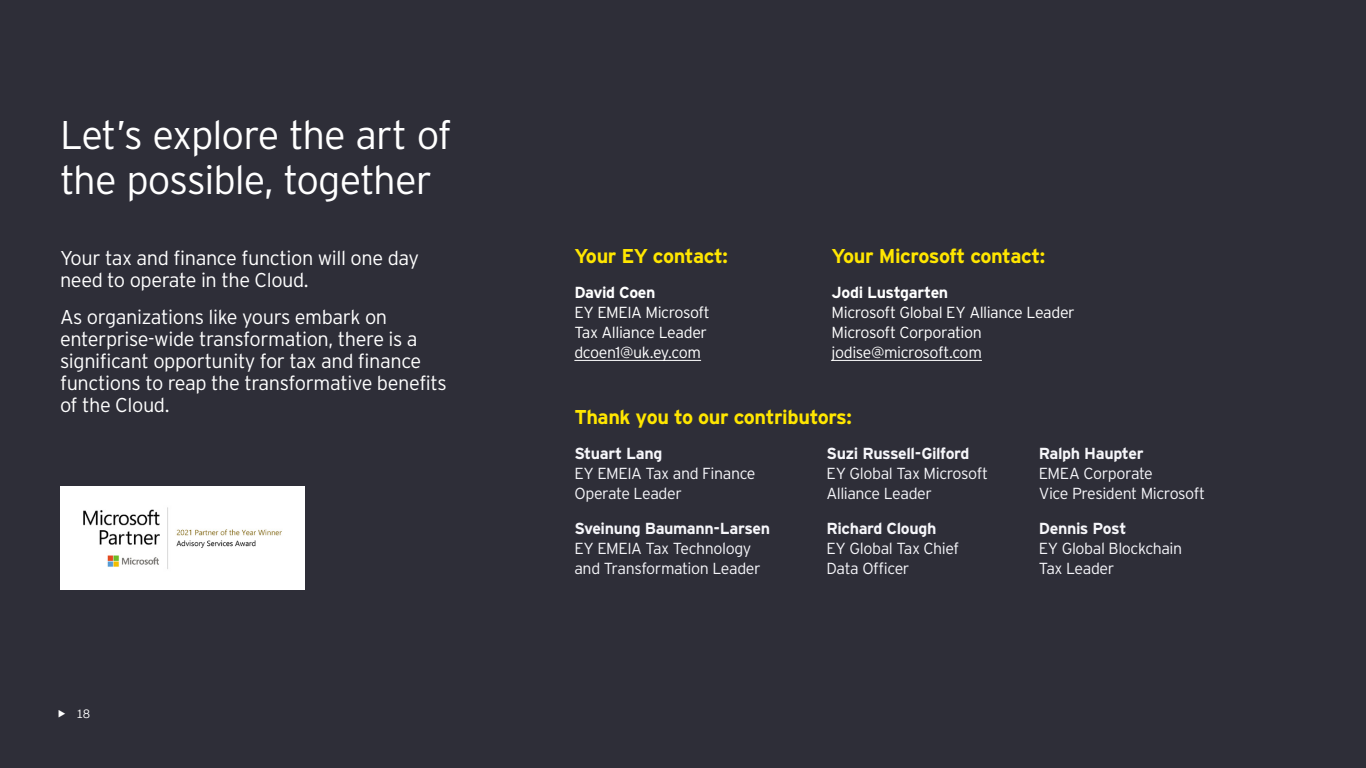
<style>
.page{position:relative;width:1366px;height:768px;background:#2e2e38}
.page>*{position:absolute;margin:0;border:0;box-sizing:border-box;transform-origin:0 0}
.t1{font:300 40px/45px "Interstate";letter-spacing:-.025em;color:#fff}
.t2{font:300 20px/22px "Interstate";letter-spacing:-.02em;color:#fff}
.t3{font:700 20px "Interstate";letter-spacing:-.02em;color:#ffe600}
.t4{font:300 16px/20px "Interstate";letter-spacing:-.03em;color:#f6f6fa}
.t5{font:300 16px/20px "Interstate";letter-spacing:-.03em;color:#fff}
.t6{font:700 16px "Interstate";letter-spacing:-.025em;color:#f6f6fa}
.t7{font:700 16px "Interstate";letter-spacing:-.03em;color:#fff}
.t8{font:300 12px "EY Interstate";color:#fff}
</style>
<div class="page">
<img style="left:60px;top:487px;width:245px;height:103px">
<hr style="left:574px;top:360px;width:127px;height:1px;background:#fff">
<hr style="left:832px;top:360px;width:150px;height:1px;background:#fff">
<h1 class="t1" style="left:60px;top:112px;width:394px">Let’s explore the art of the possible, together</h1>
<p class="t2" style="left:60px;top:246px;width:361px">Your tax and finance function will one day need to operate in the Cloud.</p>
<p class="t2" style="left:60px;top:305px;width:388px">As organizations like yours embark on enterprise-wide transformation, there is a significant opportunity for tax and finance functions to reap the transformative benefits of the Cloud.</p>
<p class="t8" style="left:76px;top:705px;width:16px">18</p>
<p class="t3" style="left:574px;top:245px;width:155px">Your EY contact:</p>
<p class="t7" style="left:574px;top:284px;width:83px">David Coen</p>
<p class="t5" style="left:574px;top:303px;width:137px">EY EMEIA Microsoft<br>Tax Alliance Leader dcoen1@uk.ey.com</p>
<p class="t3" style="left:832px;top:245px;width:215px">Your Microsoft contact:</p>
<p class="t7" style="left:832px;top:284px;width:118px">Jodi Lustgarten</p>
<p class="t5" style="left:832px;top:303px;width:245px">Microsoft Global EY Alliance Leader<br>Microsoft Corporation jodise@microsoft.com</p>
<p class="t3" style="left:574px;top:405px;width:279px">Thank you to our contributors:</p>
<p class="t6" style="left:574px;top:444px;width:90px">Stuart Lang</p>
<p class="t4" style="left:574px;top:463px;width:183px">EY EMEIA Tax and Finance<br>Operate Leader</p>
<p class="t6" style="left:574px;top:519px;width:197px">Sveinung Baumann-Larsen</p>
<p class="t4" style="left:574px;top:538px;width:188px">EY EMEIA Tax Technology and Transformation Leader</p>
<p class="t6" style="left:827px;top:444px;width:145px">Suzi Russell-Gilford</p>
<p class="t4" style="left:827px;top:463px;width:163px">EY Global Tax Microsoft<br>Alliance Leader</p>
<p class="t6" style="left:827px;top:519px;width:111px">Richard Clough</p>
<p class="t4" style="left:827px;top:538px;width:134px">EY Global Tax Chief<br>Data Officer</p>
<p class="t6" style="left:1039px;top:444px;width:106px">Ralph Haupter</p>
<p class="t4" style="left:1039px;top:463px;width:168px">EMEA Corporate<br>Vice President Microsoft</p>
<p class="t6" style="left:1039px;top:519px;width:89px">Dennis Post</p>
<p class="t4" style="left:1039px;top:538px;width:145px">EY Global Blockchain<br>Tax Leader</p>
</div>
